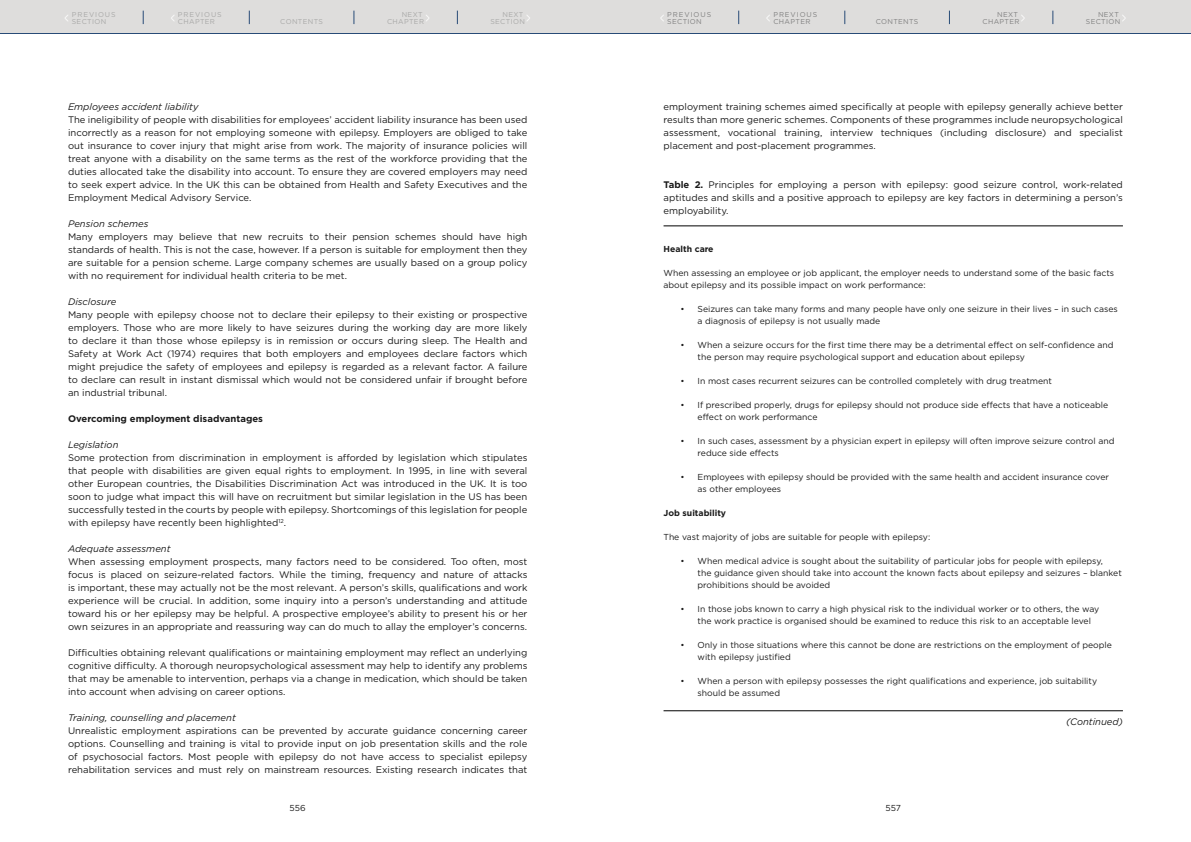
<style>
.page{position:relative;width:1191px;height:842px;background:#fff}
.page>*{position:absolute;margin:0;border:0;box-sizing:border-box;transform-origin:0 0}
.t1{font:14px "Gotham";color:#fff;scale:.5 1}
.t2{font:9.5px/13px "Gotham";color:#1a1a1a;text-align:justify}
.t3{font:italic 9.5px "Gotham";color:#1a1a1a}
.t4{font:700 9.5px "Gotham";color:#1a1a1a}
.t5{font:8.6px/12px "Gotham";color:#1a1a1a}
.t6{font:700 8.6px "Gotham";color:#1a1a1a}
.t7{font:7px/7px "Gotham";letter-spacing:.05em;color:#808080}
.t8{font:7px/7px "Gotham";letter-spacing:.05em;color:#a8a8a7}
.t9{font:7px/7px "Gotham";letter-spacing:.13em;color:#808080}
.t10{font:7px/7px "Gotham";letter-spacing:.13em;color:#a8a8a7}
.s1{font-size:14px;color:#fff}
.s2{font-weight:700}
</style>
<div class="page">
<div style="left:0;top:0;width:595px;height:33px;background:#dedddc"></div>
<hr style="left:0;top:33px;width:595px;height:1px;background:#284b77">
<div style="left:595px;top:0;width:596px;height:33px;background:#dedddc"></div>
<hr style="left:595px;top:33px;width:596px;height:1px;background:#284b77">
<svg style="left:143px;top:11px;width:1px;height:13px"></svg>
<svg style="left:249px;top:11px;width:1px;height:13px"></svg>
<svg style="left:354px;top:11px;width:1px;height:13px"></svg>
<svg style="left:457px;top:11px;width:1px;height:13px"></svg>
<svg style="left:738px;top:11px;width:1px;height:13px"></svg>
<svg style="left:844px;top:11px;width:1px;height:13px"></svg>
<svg style="left:949px;top:11px;width:1px;height:13px"></svg>
<svg style="left:1052px;top:11px;width:1px;height:13px"></svg>
<hr style="left:663px;top:225px;width:460px;height:1px;background:#000">
<hr style="left:663px;top:710px;width:460px;height:1px;background:#000">
<p class="t10" style="left:72px;top:11px;width:45px">PREVIOUS<br>SECTION</p>
<p class="t10" style="left:171px;top:11px;width:53px;text-align:center"><span class="s1">&lt;</span> PREVIOUS<br>CHAPTER</p>
<p class="t8" style="left:280px;top:18px;width:44px">CONTENTS</p>
<p class="t8" style="left:387px;top:11px;width:44px;text-indent:15px">NEXT<br>CHAPTER <sup>&gt;</sup></p>
<p class="t8" style="left:502px;top:11px;width:22px">NEXT</p>
<h1 class="t1" style="left:65px;top:9px;width:10px">&lt;</h1>
<p class="t8" style="left:490px;top:18px;width:42px">SECTION <sup>&gt;</sup></p>
<p class="t9" style="left:667px;top:11px;width:45px">PREVIOUS<br>SECTION</p>
<p class="t9" style="left:766px;top:11px;width:53px;text-align:center"><span class="s1">&lt;</span> PREVIOUS<br>CHAPTER</p>
<p class="t7" style="left:875px;top:18px;width:44px">CONTENTS</p>
<p class="t7" style="left:982px;top:11px;width:44px;text-indent:15px">NEXT<br>CHAPTER <sup>&gt;</sup></p>
<p class="t7" style="left:1086px;top:11px;width:42px;text-indent:12px">NEXT<br>SECTION <sup>&gt;</sup></p>
<p class="t3" style="left:68px;top:100px;width:132px">Employees accident liability</p>
<p class="t2" style="left:68px;top:113px;width:461px">The ineligibility of people with disabilities for employees’ accident liability insurance has been used incorrectly as a reason for not employing someone with epilepsy. Employers are obliged to take out insurance to cover injury that might arise from work. The majority of insurance policies will treat anyone with a disability on the same terms as the rest of the workforce providing that the duties allocated take the disability into account. To ensure they are covered employers may need to seek expert advice. In the UK this can be obtained from Health and Safety Executives and the Employment Medical Advisory Service.</p>
<p class="t3" style="left:68px;top:217px;width:82px">Pension schemes</p>
<p class="t2" style="left:68px;top:230px;width:461px">Many employers may believe that new recruits to their pension schemes should have high standards of health. This is not the case, however. If a person is suitable for employment then they are suitable for a pension scheme. Large company schemes are usually based on a group policy with no requirement for individual health criteria to be met.</p>
<p class="t3" style="left:68px;top:295px;width:50px">Disclosure</p>
<p class="t2" style="left:68px;top:308px;width:461px">Many people with epilepsy choose not to declare their epilepsy to their existing or prospective employers. Those who are more likely to have seizures during the working day are more likely to declare it than those whose epilepsy is in remission or occurs during sleep. The Health and Safety at Work Act (1974) requires that both employers and employees declare factors which might prejudice the safety of employees and epilepsy is regarded as a relevant factor. A failure to declare can result in instant dismissal which would not be considered unfair if brought before an industrial tribunal.</p>
<p class="t4" style="left:68px;top:412px;width:196px">Overcoming employment disadvantages</p>
<p class="t3" style="left:68px;top:438px;width:52px">Legislation</p>
<p class="t2" style="left:68px;top:451px;width:461px">Some protection from discrimination in employment is afforded by legislation which stipulates that people with disabilities are given equal rights to employment. In 1995, in line with several other European countries, the Disabilities Discrimination Act was introduced in the UK. It is too soon to judge what impact this will have on recruitment but similar legislation in the US has been successfully tested in the courts by people with epilepsy. Shortcomings of this legislation for people with epilepsy have recently been highlighted<sup>12</sup>.</p>
<p class="t3" style="left:68px;top:542px;width:104px">Adequate assessment</p>
<p class="t2" style="left:68px;top:555px;width:461px">When assessing employment prospects, many factors need to be considered. Too often, most focus is placed on seizure-related factors. While the timing, frequency and nature of attacks is important, these may actually not be the most relevant. A person’s skills, qualifications and work experience will be crucial. In addition, some inquiry into a person’s understanding and attitude toward his or her epilepsy may be helpful. A prospective employee’s ability to present his or her own seizures in an appropriate and reassuring way can do much to allay the employer’s concerns.</p>
<p class="t2" style="left:68px;top:646px;width:461px">Difficulties obtaining relevant qualifications or maintaining employment may reflect an underlying cognitive difficulty. A thorough neuropsychological assessment may help to identify any problems that may be amenable to intervention, perhaps via a change in medication, which should be taken into account when advising on career options.</p>
<p class="t3" style="left:68px;top:711px;width:169px">Training, counselling and placement</p>
<p class="t2" style="left:68px;top:724px;width:461px">Unrealistic employment aspirations can be prevented by accurate guidance concerning career options. Counselling and training is vital to provide input on job presentation skills and the role of psychosocial factors. Most people with epilepsy do not have access to specialist epilepsy rehabilitation services and must rely on mainstream resources. Existing research indicates that</p>
<p class="t2" style="left:663px;top:100px;width:461px">employment training schemes aimed specifically at people with epilepsy generally achieve better results than more generic schemes. Components of these programmes include neuropsychological assessment, vocational training, interview techniques (including disclosure) and specialist placement and post-placement programmes.</p>
<p class="t2" style="left:663px;top:178px;width:461px"><span class="s2">Table 2.</span> Principles for employing a person with epilepsy: good seizure control, work-related aptitudes and skills and a positive approach to epilepsy are key factors in determining a person’s employability.</p>
<p class="t6" style="left:663px;top:243px;width:52px">Health care</p>
<p class="t5" style="left:663px;top:266px;width:452px">When assessing an employee or job applicant, the employer needs to understand some of the basic facts about epilepsy and its possible impact on work performance:</p>
<p class="t5" style="left:697px;top:302px;width:422px;text-indent:-17px">• Seizures can take many forms and many people have only one seizure in their lives – in such cases a diagnosis of epilepsy is not usually made</p>
<p class="t5" style="left:697px;top:338px;width:417px;text-indent:-17px">• When a seizure occurs for the first time there may be a detrimental effect on self-confidence and the person may require psychological support and education about epilepsy</p>
<p class="t5" style="left:680px;top:374px;width:373px">• In most cases recurrent seizures can be controlled completely with drug treatment</p>
<p class="t5" style="left:697px;top:398px;width:412px;text-indent:-17px">• If prescribed properly, drugs for epilepsy should not produce side effects that have a noticeable effect on work performance</p>
<p class="t5" style="left:697px;top:434px;width:418px;text-indent:-17px">• In such cases, assessment by a physician expert in epilepsy will often improve seizure control and reduce side effects</p>
<p class="t5" style="left:697px;top:470px;width:413px;text-indent:-17px">• Employees with epilepsy should be provided with the same health and accident insurance cover as other employees</p>
<p class="t6" style="left:663px;top:507px;width:64px">Job suitability</p>
<p class="t5" style="left:663px;top:530px;width:268px">The vast majority of jobs are suitable for people with epilepsy:</p>
<p class="t5" style="left:697px;top:554px;width:426px;text-indent:-17px">• When medical advice is sought about the suitability of particular jobs for people with epilepsy,<br>the guidance given should take into account the known facts about epilepsy and seizures – blanket prohibitions should be avoided</p>
<p class="t5" style="left:697px;top:602px;width:403px;text-indent:-17px">• In those jobs known to carry a high physical risk to the individual worker or to others, the way the work practice is organised should be examined to reduce this risk to an acceptable level</p>
<p class="t5" style="left:697px;top:638px;width:416px;text-indent:-17px">• Only in those situations where this cannot be done are restrictions on the employment of people with epilepsy justified</p>
<p class="t5" style="left:697px;top:674px;width:401px;text-indent:-17px">• When a person with epilepsy possesses the right qualifications and experience, job suitability should be assumed</p>
<p class="t3" style="left:1066px;top:715px;width:58px">(Continued)</p>
<p class="t5" style="left:290px;top:802px;width:18px">556</p>
<p class="t5" style="left:885px;top:802px;width:17px">557</p>
</div>
